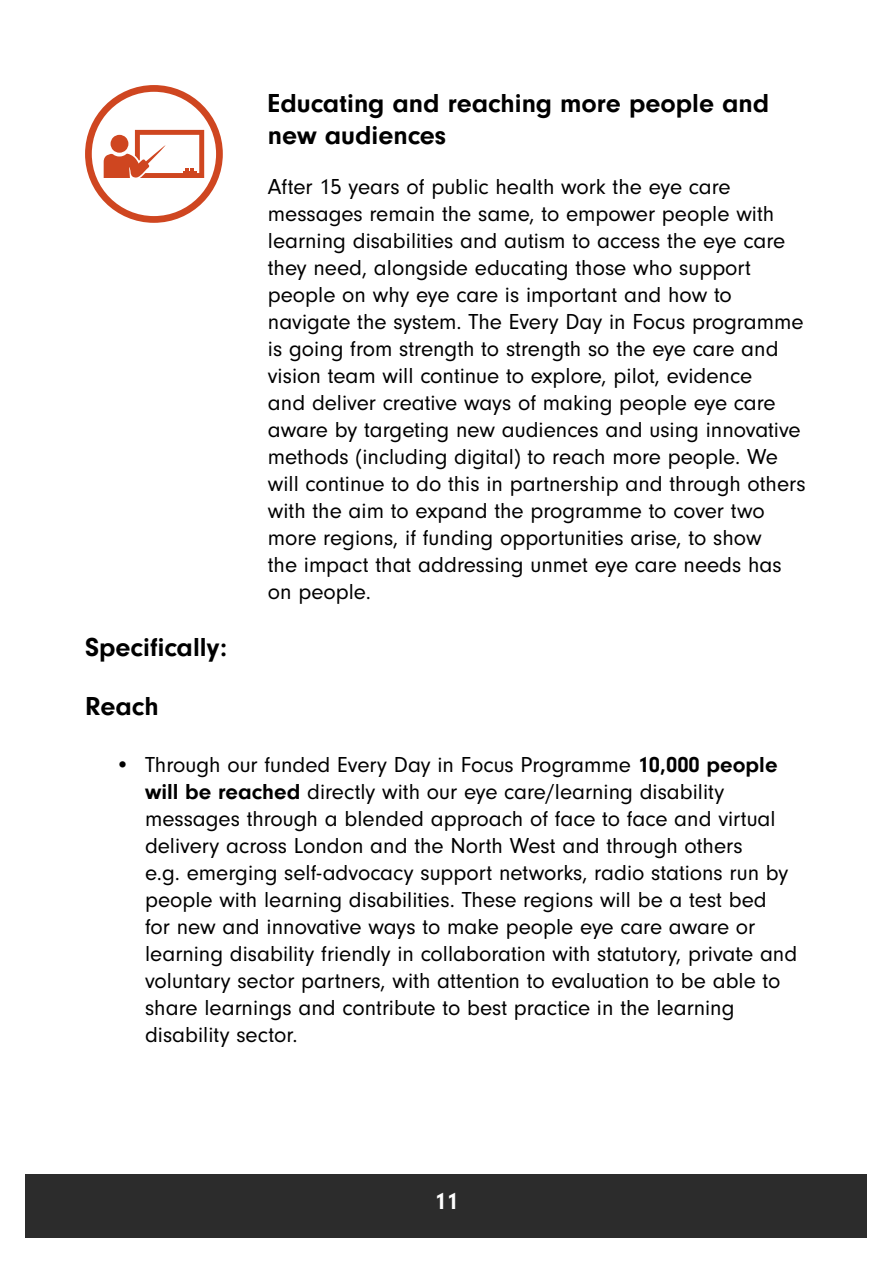
<style>
.page{position:relative;width:893px;height:1263px;background:#fff}
.page>*{position:absolute;margin:0;border:0;box-sizing:border-box;transform-origin:0 0}
.t1{font:700 27px/32.4px "Neuzeit Gro";color:#000}
.t2{font:700 24px "Neuzeit Gro";color:#fff}
.t3{font:22.5px/27px "Neuzeit Gro";color:#000}
.s1{font-weight:700}
</style>
<div class="page">
<div style="left:26px;top:1174px;width:841px;height:63px;background:#2c2c2c"></div>
<svg style="left:85px;top:85px;width:138px;height:138px"></svg>
<p class="t1" style="left:85px;top:631px;width:144px">Specifically:</p>
<p class="t1" style="left:85px;top:691px;width:75px">Reach</p>
<p class="t1" style="left:268px;top:87px;width:503px">Educating and reaching more people and new audiences</p>
<p class="t3" style="left:268px;top:173px;width:539px">After 15 years of public health work the eye care messages remain the same, to empower people with learning disabilities and autism to access the eye care they need, alongside educating those who support people on why eye care is important and how to navigate the system. The Every Day in Focus programme is going from strength to strength so the eye care and vision team will continue to explore, pilot, evidence<br>and deliver creative ways of making people eye care aware by targeting new audiences and using innovative methods (including digital) to reach more people. We will continue to do this in partnership and through others with the aim to expand the programme to cover two more regions, if funding opportunities arise, to show<br>the impact that addressing unmet eye care needs has on people.</p>
<p class="t3" style="left:145px;top:751px;width:654px;text-indent:-30px">• Through our funded Every Day in Focus Programme <span class="s1">10,000 people will be reached</span> directly with our eye care/learning disability messages through a blended approach of face to face and virtual delivery across London and the North West and through others<br>e.g. emerging self-advocacy support networks, radio stations run by people with learning disabilities. These regions will be a test bed for new and innovative ways to make people eye care aware or learning disability friendly in collaboration with statutory, private and voluntary sector partners, with attention to evaluation to be able to share learnings and contribute to best practice in the learning disability sector.</p>
<p class="t2" style="left:434px;top:1188px;width:25px">11</p>
</div>
